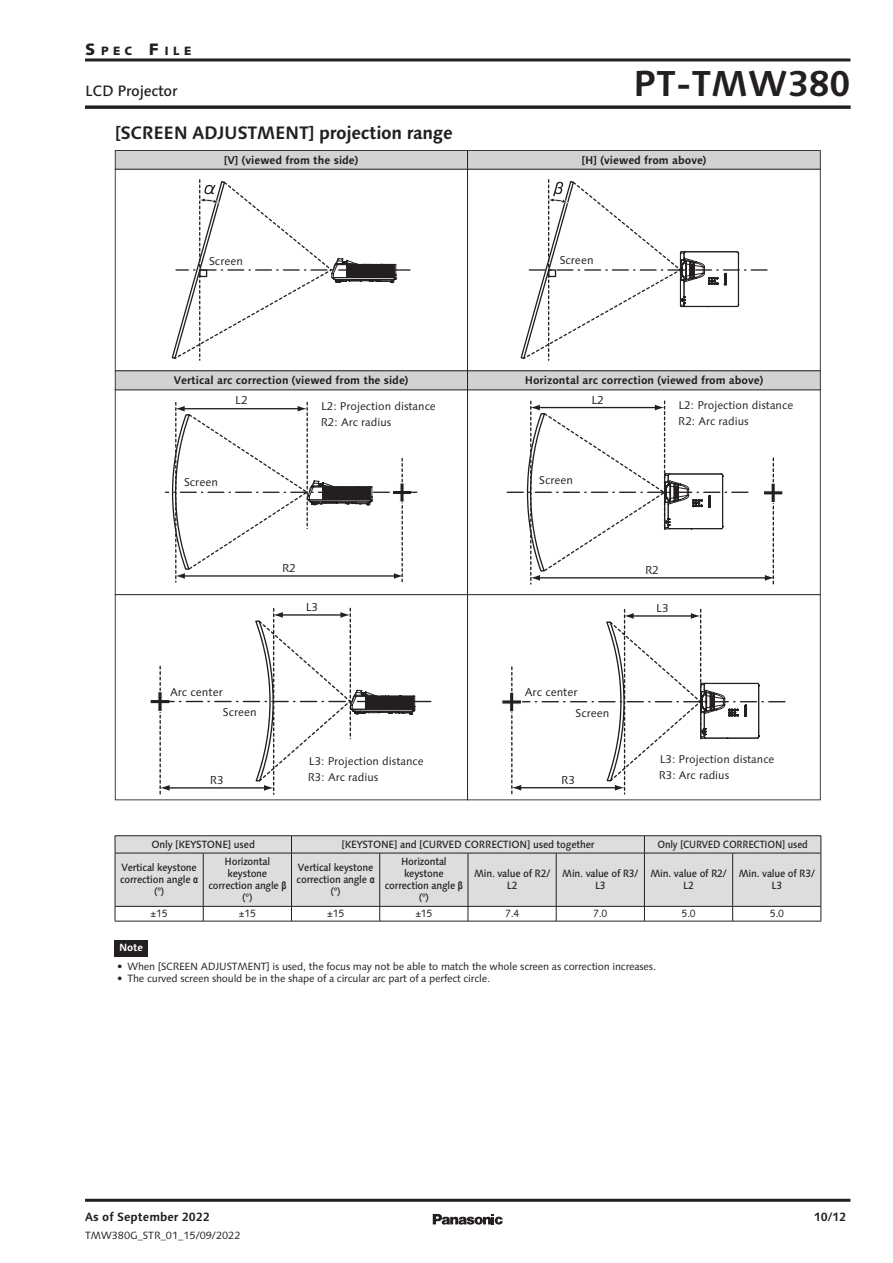
<style>
.page{position:relative;width:893px;height:1263px;background:#fff}
.page>*{position:absolute;margin:0;border:0;box-sizing:border-box;transform-origin:0 0}
.t1{font:700 36px "Syntax Next LT Pro";color:#231f20}
.t2{font:700 18px "Syntax Next LT Pro";letter-spacing:-.02em;color:#231f20}
.t3{font:500 15px "Syntax Next LT Pro";letter-spacing:-.02em;color:#231f20}
.t4{font:700 12px "Syntax Next LT Pro";color:#231f20}
.t5{font:800 12px "Syntax Next LT Pro";color:#231f20}
.t6{font:11.55px "Syntax Next LT Pro";color:#231f20}
.t7{font:11.4px "Syntax Next LT Pro";color:#231f20}
.t8{font:11.25px/15.9px "Syntax Next LT Pro";color:#231f20}
.t9{font:700 11.1px "Syntax Next LT Pro";color:#231f20}
.t10{font:500 10.5px/12px "Syntax Next LT Pro";letter-spacing:-.02em;color:#231f20;text-align:center;scale:.95 1}
.t11{font:10.5px "Syntax Next LT Pro";letter-spacing:-.02em;color:#231f20}
.t12{font:500 10.5px "Syntax Next LT Pro";letter-spacing:-.02em;color:#231f20;scale:.9 1}
.t13{font:10.5px "Syntax Next LT Pro";color:#231f20}
.t14{font:10.5px "Syntax Next LT Pro";letter-spacing:-.02em;color:#231f20;scale:.95 1}
.t15{font:700 10.5px "Syntax Next LT Pro";color:#fff}
.s1{font-size:16.5px}
.s2{font-family:"Arial Narrow";font-weight:700}
.s3{font-weight:700}
</style>
<div class="page">
<svg style="left:115px;top:150px;width:706px;height:650px"></svg>
<svg style="left:529px;top:400px;width:246px;height:185px"></svg>
<svg style="left:763px;top:482px;width:20px;height:21px"></svg>
<svg style="left:765px;top:575px;width:9px;height:6px"></svg>
<hr style="left:538px;top:577px;width:229px;height:1px;background:#231f20">
<svg style="left:520px;top:180px;width:247px;height:180px"></svg>
<svg style="left:507px;top:405px;width:241px;height:176px"></svg>
<svg style="left:501px;top:608px;width:284px;height:187px"></svg>
<svg style="left:171px;top:180px;width:239px;height:180px"></svg>
<svg style="left:165px;top:401px;width:252px;height:182px"></svg>
<svg style="left:149px;top:608px;width:282px;height:186px"></svg>
<div style="left:116px;top:836px;width:705px;height:70px;background:#dcdddf"></div>
<hr style="left:115px;top:835px;width:88px;height:1px;background:#231f20">
<svg style="left:115px;top:836px;width:1px;height:17px"></svg>
<hr style="left:203px;top:835px;width:88px;height:1px;background:#231f20">
<hr style="left:291px;top:835px;width:89px;height:1px;background:#231f20">
<svg style="left:291px;top:836px;width:1px;height:17px"></svg>
<hr style="left:380px;top:835px;width:88px;height:1px;background:#231f20">
<hr style="left:468px;top:835px;width:88px;height:1px;background:#231f20">
<hr style="left:556px;top:835px;width:88px;height:1px;background:#231f20">
<hr style="left:644px;top:835px;width:89px;height:1px;background:#231f20">
<svg style="left:644px;top:836px;width:1px;height:17px"></svg>
<hr style="left:733px;top:835px;width:88px;height:1px;background:#231f20">
<svg style="left:821px;top:836px;width:1px;height:17px"></svg>
<hr style="left:115px;top:853px;width:88px;height:1px;background:#231f20">
<hr style="left:115px;top:853px;width:1px;height:53px;background:#231f20">
<hr style="left:203px;top:853px;width:88px;height:1px;background:#231f20">
<hr style="left:203px;top:853px;width:1px;height:53px;background:#231f20">
<hr style="left:291px;top:853px;width:89px;height:1px;background:#231f20">
<hr style="left:291px;top:853px;width:1px;height:53px;background:#231f20">
<hr style="left:380px;top:853px;width:88px;height:1px;background:#231f20">
<hr style="left:379px;top:853px;width:1px;height:53px;background:#231f20">
<hr style="left:468px;top:853px;width:1px;height:53px;background:#231f20">
<hr style="left:556px;top:853px;width:1px;height:53px;background:#231f20">
<hr style="left:644px;top:853px;width:1px;height:53px;background:#231f20">
<hr style="left:732px;top:853px;width:1px;height:53px;background:#231f20">
<hr style="left:821px;top:853px;width:1px;height:53px;background:#231f20">
<hr style="left:468px;top:853px;width:88px;height:1px;background:#231f20">
<hr style="left:556px;top:853px;width:88px;height:1px;background:#231f20">
<hr style="left:644px;top:853px;width:89px;height:1px;background:#231f20">
<hr style="left:733px;top:853px;width:88px;height:1px;background:#231f20">
<hr style="left:115px;top:906px;width:88px;height:1px;background:#231f20">
<hr style="left:203px;top:906px;width:88px;height:1px;background:#231f20">
<hr style="left:291px;top:906px;width:89px;height:1px;background:#231f20">
<hr style="left:380px;top:906px;width:88px;height:1px;background:#231f20">
<hr style="left:468px;top:906px;width:88px;height:1px;background:#231f20">
<hr style="left:556px;top:906px;width:88px;height:1px;background:#231f20">
<hr style="left:644px;top:906px;width:89px;height:1px;background:#231f20">
<hr style="left:733px;top:906px;width:88px;height:1px;background:#231f20">
<svg style="left:115px;top:906px;width:1px;height:15px"></svg>
<svg style="left:203px;top:906px;width:1px;height:15px"></svg>
<svg style="left:291px;top:906px;width:1px;height:15px"></svg>
<svg style="left:379px;top:906px;width:1px;height:15px"></svg>
<svg style="left:468px;top:906px;width:1px;height:15px"></svg>
<svg style="left:556px;top:906px;width:1px;height:15px"></svg>
<svg style="left:644px;top:906px;width:1px;height:15px"></svg>
<svg style="left:732px;top:906px;width:1px;height:15px"></svg>
<svg style="left:821px;top:906px;width:1px;height:15px"></svg>
<hr style="left:115px;top:921px;width:88px;height:1px;background:#231f20">
<hr style="left:203px;top:921px;width:88px;height:1px;background:#231f20">
<hr style="left:291px;top:921px;width:89px;height:1px;background:#231f20">
<hr style="left:380px;top:921px;width:88px;height:1px;background:#231f20">
<hr style="left:468px;top:921px;width:88px;height:1px;background:#231f20">
<hr style="left:556px;top:921px;width:88px;height:1px;background:#231f20">
<hr style="left:644px;top:921px;width:89px;height:1px;background:#231f20">
<hr style="left:733px;top:921px;width:88px;height:1px;background:#231f20">
<div style="left:115px;top:940px;width:33px;height:16px;background:#231f20"></div>
<hr style="left:85px;top:58px;width:765px;height:3px;background:#231f20">
<hr style="left:85px;top:106px;width:765px;height:3px;background:#231f20">
<hr style="left:85px;top:1199px;width:765px;height:3px;background:#231f20">
<svg style="left:433px;top:1214px;width:70px;height:10px"></svg>
<p class="t5" style="left:85px;top:43px;width:108px"><span class="s1">S</span> P E C <span class="s1">F</span> I L E</p>
<h3 class="t3" style="left:85px;top:81px;width:94px">LCD Projector</h3>
<h2 class="t2" style="left:115px;top:121px;width:339px">[SCREEN ADJUSTMENT] projection range</h2>
<h1 class="t1" style="left:633px;top:60px;width:219px">PT-TMW380</h1>
<p class="t9" style="left:224px;top:153px;width:136px">[V] (viewed from the side)</p>
<p class="t9" style="left:582px;top:153px;width:127px">[H] (viewed from above)</p>
<p class="t7" style="left:209px;top:253px;width:35px">Screen</p>
<p class="t7" style="left:560px;top:253px;width:35px">Screen</p>
<p class="t9" style="left:174px;top:373px;width:236px">Vertical arc correction (viewed from the side)</p>
<p class="t9" style="left:525px;top:373px;width:240px">Horizontal arc correction (viewed from above)</p>
<p class="t6" style="left:235px;top:393px;width:14px">L2</p>
<p class="t6" style="left:591px;top:393px;width:14px">L2</p>
<p class="t8" style="left:321px;top:399px;width:116px">L2: Projection distance<br>R2: Arc radius</p>
<p class="t8" style="left:678px;top:397px;width:116px">L2: Projection distance<br>R2: Arc radius</p>
<p class="t7" style="left:184px;top:474px;width:35px">Screen</p>
<p class="t7" style="left:539px;top:473px;width:35px">Screen</p>
<p class="t6" style="left:282px;top:560px;width:15px">R2</p>
<p class="t6" style="left:645px;top:562px;width:15px">R2</p>
<p class="t7" style="left:170px;top:685px;width:54px">Arc center</p>
<p class="t7" style="left:223px;top:705px;width:35px">Screen</p>
<p class="t6" style="left:306px;top:599px;width:14px">L3</p>
<p class="t7" style="left:525px;top:685px;width:54px">Arc center</p>
<p class="t7" style="left:576px;top:706px;width:35px">Screen</p>
<p class="t8" style="left:308px;top:753px;width:117px">L3: Projection distance<br>R3: Arc radius</p>
<p class="t6" style="left:210px;top:772px;width:15px">R3</p>
<p class="t6" style="left:561px;top:772px;width:15px">R3</p>
<p class="t6" style="left:656px;top:600px;width:14px">L3</p>
<p class="t8" style="left:659px;top:751px;width:117px">L3: Projection distance<br>R3: Arc radius</p>
<p class="t10" style="left:151px;top:838px;width:110px">Only [KEYSTONE] used</p>
<p class="t10" style="left:341px;top:838px;width:268px">[KEYSTONE] and [CURVED CORRECTION] used together</p>
<p class="t12" style="left:657px;top:838px;width:169px">Only [CURVED CORRECTION] used</p>
<p class="t10" style="left:120px;top:861px;width:84px">Vertical keystone correction angle <span class="s2">α </span>(°)</p>
<p class="t10" style="left:208px;top:855px;width:84px">Horizontal keystone correction angle <span class="s2">β </span>(°)</p>
<p class="t10" style="left:297px;top:862px;width:84px">Vertical keystone correction angle <span class="s2">α </span>(°)</p>
<p class="t10" style="left:385px;top:856px;width:84px">Horizontal keystone correction angle <span class="s2">β </span>(°)</p>
<p class="t10" style="left:474px;top:868px;width:82px">Min. value of R2/<br>L2</p>
<p class="t10" style="left:562px;top:868px;width:82px">Min. value of R3/<br>L3</p>
<p class="t10" style="left:651px;top:868px;width:82px">Min. value of R2/<br>L2</p>
<p class="t10" style="left:739px;top:868px;width:82px">Min. value of R3/<br>L3</p>
<p class="t14" style="left:151px;top:907px;width:19px">±15</p>
<p class="t14" style="left:239px;top:907px;width:19px">±15</p>
<p class="t14" style="left:327px;top:907px;width:19px">±15</p>
<p class="t14" style="left:415px;top:907px;width:19px">±15</p>
<p class="t14" style="left:505px;top:907px;width:16px">7.4</p>
<p class="t14" style="left:593px;top:907px;width:16px">7.0</p>
<p class="t14" style="left:681px;top:907px;width:16px">5.0</p>
<p class="t14" style="left:770px;top:907px;width:16px">5.0</p>
<p class="t15" style="left:119px;top:941px;width:25px">Note</p>
<p class="t11" style="left:117px;top:959px;width:541px"><span class="s3">•</span> When [SCREEN ADJUSTMENT] is used, the focus may not be able to match the whole screen as correction increases.</p>
<p class="t11" style="left:117px;top:972px;width:375px"><span class="s3">•</span> The curved screen should be in the shape of a circular arc part of a perfect circle.</p>
<p class="t4" style="left:85px;top:1209px;width:126px">As of September 2022</p>
<p class="t4" style="left:814px;top:1209px;width:34px">10/12</p>
<p class="t13" style="left:85px;top:1229px;width:157px">TMW380G_STR_01_15/09/2022</p>
</div>
